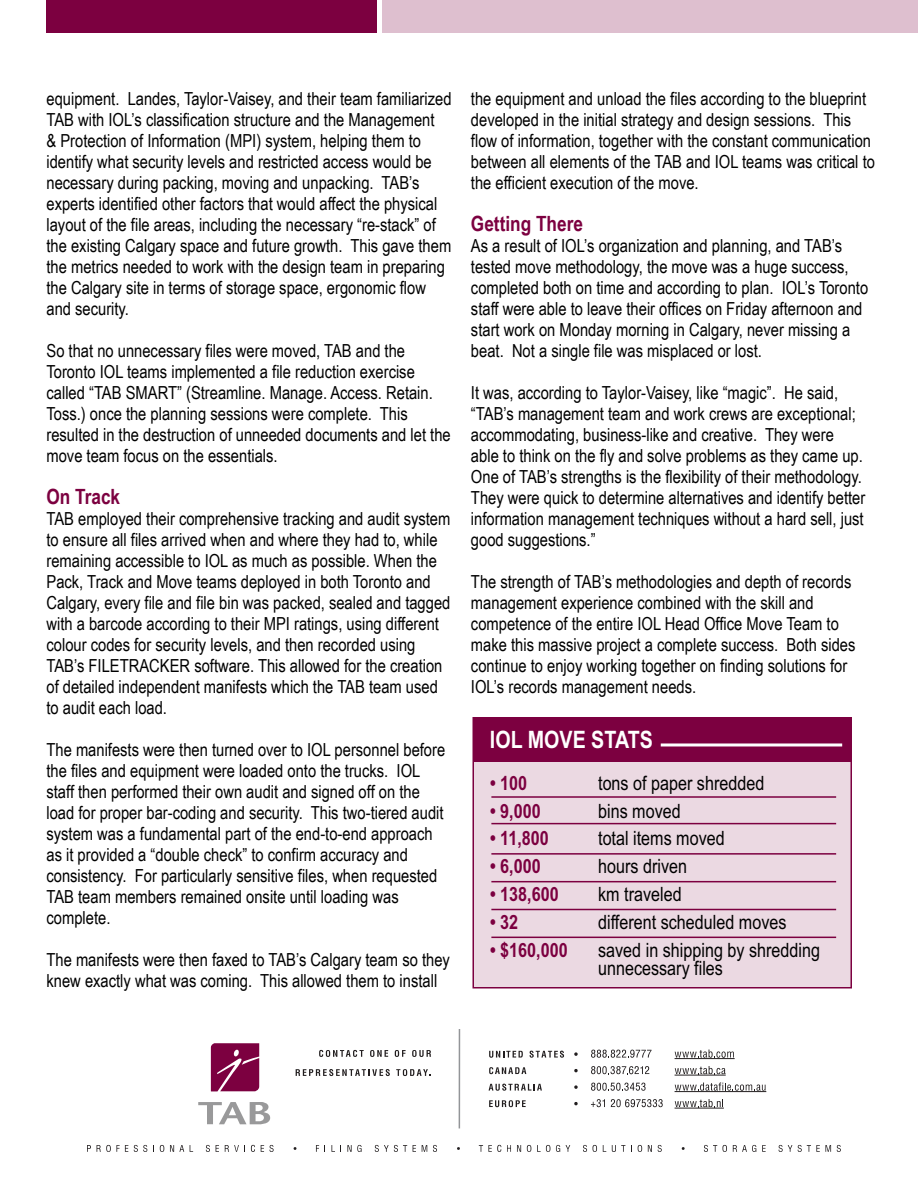
<style>
.page{position:relative;width:918px;height:1188px;background:#fff}
.page>*{position:absolute;margin:0;border:0;box-sizing:border-box;transform-origin:0 0}
.t1{font:700 24px "Arial Narrow";color:#fff}
.t2{font:700 21px "Arial Narrow";color:#7c0040}
.t3{font:19.65px/18px "Arial Narrow";color:#000}
.t4{font:700 19.65px "Arial Narrow";color:#7c0040}
.t5{font:18px/21px "Arial Narrow";color:#000}
</style>
<div class="page">
<div style="left:382px;top:0;width:536px;height:33px;background:#debfcf"></div>
<hr style="left:675px;top:1058px;width:60px;height:1px;background:#221e1f">
<hr style="left:675px;top:1075px;width:51px;height:1px;background:#221e1f">
<hr style="left:675px;top:1091px;width:91px;height:1px;background:#221e1f">
<hr style="left:675px;top:1108px;width:49px;height:1px;background:#221e1f">
<svg style="left:489px;top:1051px;width:34px;height:7px"></svg>
<svg style="left:530px;top:1051px;width:34px;height:7px"></svg>
<svg style="left:574px;top:1052px;width:4px;height:4px"></svg>
<svg style="left:591px;top:1050px;width:61px;height:8px"></svg>
<svg style="left:675px;top:1050px;width:59px;height:8px"></svg>
<svg style="left:489px;top:1067px;width:37px;height:7px"></svg>
<svg style="left:574px;top:1069px;width:4px;height:3px"></svg>
<svg style="left:591px;top:1066px;width:58px;height:8px"></svg>
<svg style="left:675px;top:1066px;width:51px;height:8px"></svg>
<svg style="left:489px;top:1084px;width:53px;height:7px"></svg>
<svg style="left:574px;top:1085px;width:4px;height:4px"></svg>
<svg style="left:591px;top:1083px;width:55px;height:8px"></svg>
<svg style="left:675px;top:1082px;width:91px;height:9px"></svg>
<svg style="left:489px;top:1100px;width:37px;height:7px"></svg>
<svg style="left:574px;top:1102px;width:4px;height:3px"></svg>
<svg style="left:591px;top:1099px;width:14px;height:8px"></svg>
<svg style="left:611px;top:1099px;width:52px;height:8px"></svg>
<svg style="left:675px;top:1099px;width:48px;height:8px"></svg>
<svg style="left:319px;top:1050px;width:45px;height:7px"></svg>
<svg style="left:370px;top:1050px;width:18px;height:7px"></svg>
<svg style="left:395px;top:1050px;width:11px;height:7px"></svg>
<svg style="left:412px;top:1050px;width:19px;height:7px"></svg>
<svg style="left:296px;top:1069px;width:94px;height:7px"></svg>
<svg style="left:396px;top:1069px;width:35px;height:7px"></svg>
<svg style="left:211px;top:1043px;width:48px;height:48px;background:#881952"></svg>
<svg style="left:198px;top:1102px;width:72px;height:23px"></svg>
<hr style="left:459px;top:1029px;width:1px;height:99px;background:#939598">
<svg style="left:87px;top:1145px;width:4px;height:7px"></svg>
<svg style="left:97px;top:1145px;width:31px;height:7px"></svg>
<svg style="left:134px;top:1145px;width:13px;height:7px"></svg>
<svg style="left:160px;top:1145px;width:4px;height:7px"></svg>
<svg style="left:170px;top:1145px;width:14px;height:7px"></svg>
<svg style="left:206px;top:1145px;width:4px;height:7px"></svg>
<svg style="left:216px;top:1145px;width:3px;height:7px"></svg>
<svg style="left:225px;top:1145px;width:20px;height:7px"></svg>
<svg style="left:251px;top:1145px;width:4px;height:7px"></svg>
<svg style="left:261px;top:1145px;width:3px;height:7px"></svg>
<svg style="left:270px;top:1145px;width:4px;height:7px"></svg>
<svg style="left:316px;top:1145px;width:3px;height:7px"></svg>
<svg style="left:331px;top:1145px;width:4px;height:7px"></svg>
<svg style="left:347px;top:1145px;width:15px;height:7px"></svg>
<svg style="left:375px;top:1145px;width:32px;height:7px"></svg>
<svg style="left:413px;top:1145px;width:3px;height:7px"></svg>
<svg style="left:422px;top:1145px;width:5px;height:7px"></svg>
<svg style="left:433px;top:1145px;width:4px;height:7px"></svg>
<svg style="left:479px;top:1145px;width:22px;height:7px"></svg>
<svg style="left:507px;top:1145px;width:4px;height:7px"></svg>
<svg style="left:517px;top:1145px;width:4px;height:7px"></svg>
<svg style="left:527px;top:1145px;width:4px;height:7px"></svg>
<svg style="left:537px;top:1145px;width:13px;height:7px"></svg>
<svg style="left:556px;top:1145px;width:4px;height:7px"></svg>
<svg style="left:566px;top:1145px;width:4px;height:7px"></svg>
<svg style="left:583px;top:1145px;width:4px;height:7px"></svg>
<svg style="left:593px;top:1145px;width:4px;height:7px"></svg>
<svg style="left:612px;top:1145px;width:13px;height:7px"></svg>
<svg style="left:638px;top:1145px;width:4px;height:7px"></svg>
<svg style="left:648px;top:1145px;width:4px;height:7px"></svg>
<svg style="left:658px;top:1145px;width:4px;height:7px"></svg>
<svg style="left:704px;top:1145px;width:23px;height:7px"></svg>
<svg style="left:733px;top:1145px;width:23px;height:7px"></svg>
<svg style="left:762px;top:1145px;width:4px;height:7px"></svg>
<svg style="left:779px;top:1145px;width:13px;height:7px"></svg>
<svg style="left:798px;top:1145px;width:33px;height:7px"></svg>
<svg style="left:837px;top:1145px;width:4px;height:7px"></svg>
<div style="left:46px;top:0;width:331px;height:33px;background:#7c0040"></div>
<div style="left:473px;top:718px;width:378px;height:270px;background:#ebd9e2"></div>
<div style="left:472px;top:717px;width:380px;height:271px;border:2px solid #7c0040"></div>
<div style="left:473px;top:718px;width:379px;height:43px;background:#7c0040"></div>
<hr style="left:661px;top:743px;width:181px;height:3px;background:#fff">
<hr style="left:491px;top:796px;width:345px;height:2px;background:#7c0040">
<hr style="left:491px;top:823px;width:345px;height:1px;background:#7c0040">
<hr style="left:491px;top:853px;width:345px;height:2px;background:#7c0040">
<hr style="left:491px;top:881px;width:345px;height:1px;background:#7c0040">
<hr style="left:491px;top:909px;width:345px;height:1px;background:#7c0040">
<hr style="left:491px;top:937px;width:345px;height:1px;background:#7c0040">
<p class="t5" style="left:46px;top:88px;width:407px">equipment. Landes, Taylor-Vaisey, and their team familiarized TAB with IOL’s classification structure and the Management<br>&amp; Protection of Information (MPI) system, helping them to identify what security levels and restricted access would be necessary during packing, moving and unpacking. TAB’s experts identified other factors that would affect the physical layout of the file areas, including the necessary “re-stack” of the existing Calgary space and future growth. This gave them the metrics needed to work with the design team in preparing the Calgary site in terms of storage space, ergonomic flow and security.</p>
<p class="t5" style="left:46px;top:340px;width:406px">So that no unnecessary files were moved, TAB and the Toronto IOL teams implemented a file reduction exercise called “TAB SMART” (Streamline. Manage. Access. Retain.<br>Toss.) once the planning sessions were complete. This resulted in the destruction of unneeded documents and let the move team focus on the essentials.</p>
<p class="t2" style="left:46px;top:484px;width:75px">On Track</p>
<p class="t5" style="left:46px;top:508px;width:406px">TAB employed their comprehensive tracking and audit system to ensure all files arrived when and where they had to, while remaining accessible to IOL as much as possible. When the Pack, Track and Move teams deployed in both Toronto and Calgary, every file and file bin was packed, sealed and tagged with a barcode according to their MPI ratings, using different colour codes for security levels, and then recorded using TAB’s FILETRACKER software. This allowed for the creation of detailed independent manifests which the TAB team used to audit each load.</p>
<p class="t5" style="left:46px;top:739px;width:400px">The manifests were then turned over to IOL personnel before the files and equipment were loaded onto the trucks. IOL staff then performed their own audit and signed off on the load for proper bar-coding and security. This two-tiered audit system was a fundamental part of the end-to-end approach as it provided a “double check” to confirm accuracy and consistency. For particularly sensitive files, when requested TAB team members remained onsite until loading was complete.</p>
<p class="t5" style="left:46px;top:949px;width:405px">The manifests were then faxed to TAB’s Calgary team so they knew exactly what was coming. This allowed them to install</p>
<p class="t5" style="left:471px;top:88px;width:405px">the equipment and unload the files according to the blueprint developed in the initial strategy and design sessions. This flow of information, together with the constant communication between all elements of the TAB and IOL teams was critical to the efficient execution of the move.</p>
<p class="t2" style="left:471px;top:211px;width:113px">Getting There</p>
<p class="t5" style="left:471px;top:235px;width:399px">As a result of IOL’s organization and planning, and TAB’s tested move methodology, the move was a huge success, completed both on time and according to plan. IOL’s Toronto staff were able to leave their offices on Friday afternoon and start work on Monday morning in Calgary, never missing a beat. Not a single file was misplaced or lost.</p>
<p class="t5" style="left:471px;top:382px;width:396px">It was, according to Taylor-Vaisey, like “magic”. He said, “TAB’s management team and work crews are exceptional; accommodating, business-like and creative. They were able to think on the fly and solve problems as they came up.<br>One of TAB’s strengths is the flexibility of their methodology.<br>They were quick to determine alternatives and identify better information management techniques without a hard sell, just good suggestions.”</p>
<p class="t5" style="left:471px;top:571px;width:386px">The strength of TAB’s methodologies and depth of records management experience combined with the skill and competence of the entire IOL Head Office Move Team to make this massive project a complete success. Both sides continue to enjoy working together on finding solutions for IOL’s records management needs.</p>
<h1 class="t1" style="left:490px;top:726px;width:165px">IOL MOVE STATS</h1>
<p class="t4" style="left:490px;top:771px;width:39px">• 100</p>
<p class="t3" style="left:598px;top:774px;width:168px">tons of paper shredded</p>
<p class="t4" style="left:490px;top:799px;width:52px">• 9,000</p>
<p class="t3" style="left:598px;top:802px;width:84px">bins moved</p>
<p class="t4" style="left:490px;top:827px;width:60px">• 11,800</p>
<p class="t3" style="left:598px;top:829px;width:128px">total items moved</p>
<p class="t4" style="left:490px;top:855px;width:52px">• 6,000</p>
<p class="t3" style="left:598px;top:857px;width:90px">hours driven</p>
<p class="t4" style="left:490px;top:883px;width:70px">• 138,600</p>
<p class="t3" style="left:598px;top:885px;width:85px">km traveled</p>
<p class="t4" style="left:490px;top:911px;width:30px">• 32</p>
<p class="t3" style="left:598px;top:913px;width:190px">different scheduled moves</p>
<p class="t4" style="left:490px;top:939px;width:79px">• $160,000</p>
<p class="t3" style="left:598px;top:941px;width:223px">saved in shipping by shredding unnecessary files</p>
</div>
